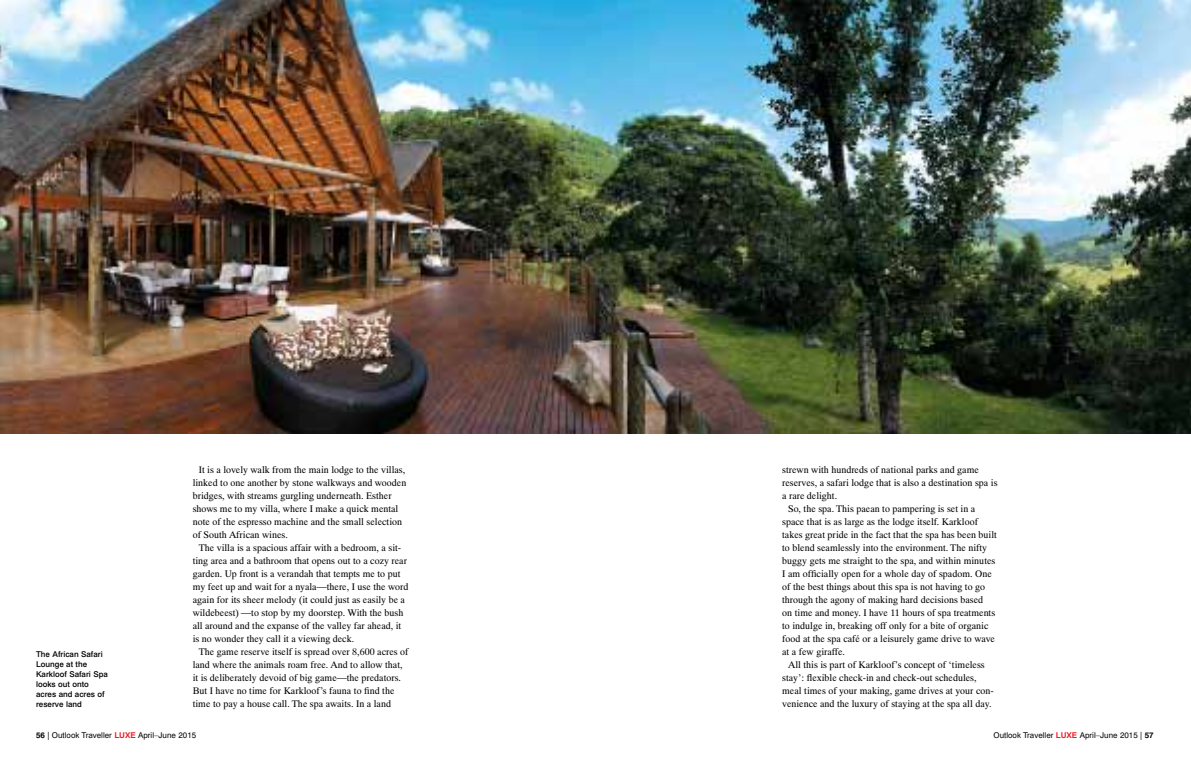
<style>
.page{position:relative;width:1191px;height:774px;background:#fff}
.page>*{position:absolute;margin:0;border:0;box-sizing:border-box;transform-origin:0 0}
.t1{font:10px "Pelham DT";color:#000}
.t2{font:500 8px/10px "Newhouse DT";color:#000}
.t3{font:8px "Newhouse DT";color:#000}
.s1{font-weight:700}
.s2{font-weight:700;color:#ed1d24}
</style>
<div class="page">
<img style="left:0;top:0;width:1191px;height:433px">
<p class="t2" style="left:36px;top:648px;width:73px">The African Safari<br>Lounge at the<br>Karkloof Safari Spa looks out onto acres and acres of reserve land</p>
<p class="t1" style="left:199px;top:464px;width:208px">It is a lovely walk from the main lodge to the villas,</p>
<p class="t1" style="left:193px;top:477px;width:215px">linked to one another by stone walkways and wooden</p>
<p class="t1" style="left:193px;top:490px;width:200px">bridges, with streams gurgling underneath. Esther</p>
<p class="t1" style="left:193px;top:503px;width:207px">shows me to my villa, where I make a quick mental</p>
<p class="t1" style="left:193px;top:516px;width:211px">note of the espresso machine and the small selection</p>
<p class="t1" style="left:193px;top:529px;width:97px">of South African wines.</p>
<p class="t1" style="left:199px;top:542px;width:204px">The villa is a spacious affair with a bedroom, a sit-</p>
<p class="t1" style="left:193px;top:555px;width:216px">ting area and a bathroom that opens out to a cozy rear</p>
<p class="t1" style="left:193px;top:568px;width:209px">garden. Up front is a verandah that tempts me to put</p>
<p class="t1" style="left:193px;top:581px;width:217px">my feet up and wait for a nyala—there, I use the word</p>
<p class="t1" style="left:193px;top:594px;width:214px">again for its sheer melody (it could just as easily be a</p>
<p class="t1" style="left:193px;top:607px;width:212px">wildebeest) —to stop by my doorstep. With the bush</p>
<p class="t1" style="left:193px;top:620px;width:210px">all around and the expanse of the valley far ahead, it</p>
<p class="t1" style="left:193px;top:633px;width:163px">is no wonder they call it a viewing deck.</p>
<p class="t1" style="left:199px;top:646px;width:211px">The game reserve itself is spread over 8,600 acres of</p>
<p class="t1" style="left:193px;top:659px;width:211px">land where the animals roam free. And to allow that,</p>
<p class="t1" style="left:193px;top:672px;width:210px">it is deliberately devoid of big game—the predators.</p>
<p class="t1" style="left:193px;top:685px;width:203px">But I have no time for Karkloof’s fauna to find the</p>
<p class="t1" style="left:193px;top:698px;width:200px">time to pay a house call. The spa awaits. In a land</p>
<p class="t1" style="left:782px;top:464px;width:198px">strewn with hundreds of national parks and game</p>
<p class="t1" style="left:782px;top:477px;width:217px">reserves, a safari lodge that is also a destination spa is</p>
<p class="t1" style="left:782px;top:490px;width:56px">a rare delight.</p>
<p class="t1" style="left:788px;top:503px;width:189px">So, the spa. This paean to pampering is set in a</p>
<p class="t1" style="left:782px;top:516px;width:197px">space that is as large as the lodge itself. Karkloof</p>
<p class="t1" style="left:782px;top:529px;width:216px">takes great pride in the fact that the spa has been built</p>
<p class="t1" style="left:782px;top:542px;width:206px">to blend seamlessly into the environment. The nifty</p>
<p class="t1" style="left:782px;top:555px;width:215px">buggy gets me straight to the spa, and within minutes</p>
<p class="t1" style="left:782px;top:568px;width:211px">I am officially open for a whole day of spadom. One</p>
<p class="t1" style="left:782px;top:581px;width:204px">of the best things about this spa is not having to go</p>
<p class="t1" style="left:782px;top:594px;width:202px">through the agony of making hard decisions based</p>
<p class="t1" style="left:782px;top:607px;width:214px">on time and money. I have 11 hours of spa treatments</p>
<p class="t1" style="left:782px;top:620px;width:208px">to indulge in, breaking off only for a bite of organic</p>
<p class="t1" style="left:782px;top:633px;width:214px">food at the spa café or a leisurely game drive to wave</p>
<p class="t1" style="left:782px;top:646px;width:64px">at a few giraffe.</p>
<p class="t1" style="left:788px;top:659px;width:198px">All this is part of Karkloof’s concept of ‘timeless</p>
<p class="t1" style="left:782px;top:672px;width:196px">stay’: flexible check-in and check-out schedules,</p>
<p class="t1" style="left:782px;top:685px;width:213px">meal times of your making, game drives at your con-</p>
<p class="t1" style="left:782px;top:698px;width:211px">venience and the luxury of staying at the spa all day.</p>
<p class="t3" style="left:36px;top:730px;width:162px"><span class="s1">56</span> | Outlook Traveller <span class="s2">LUXE</span> April–June 2015</p>
<p class="t3" style="left:993px;top:730px;width:162px">Outlook Traveller <span class="s2">LUXE</span> April–June 2015 | <span class="s1">57</span></p>
</div>
